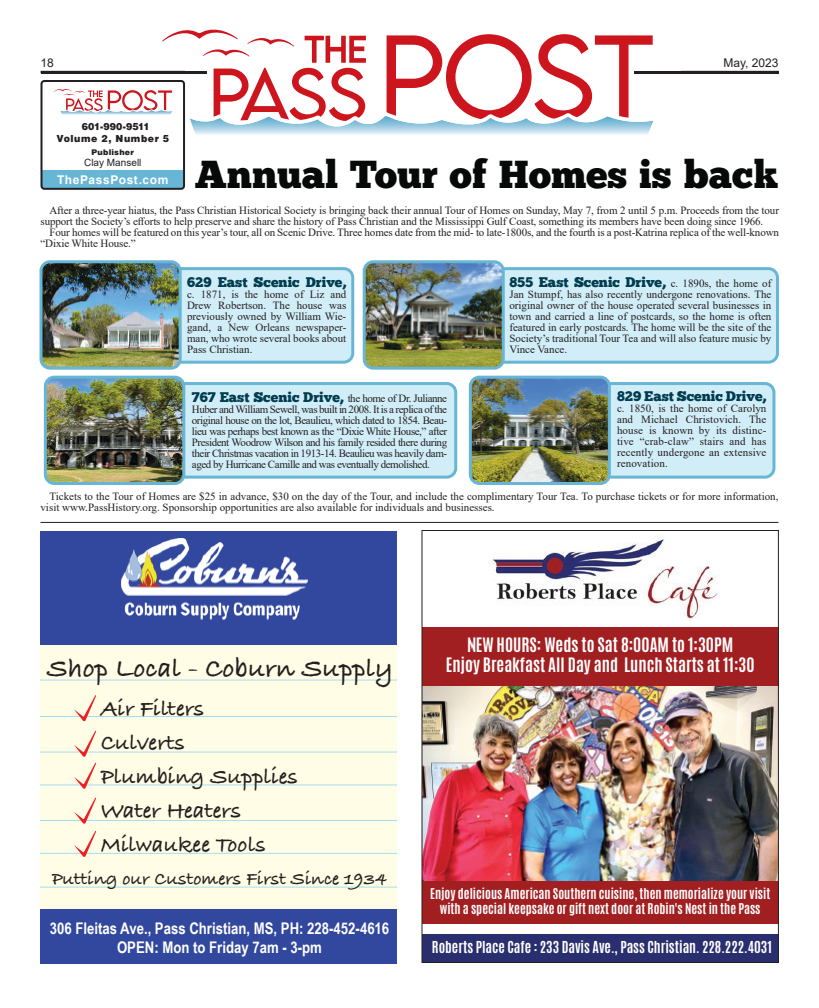
<style>
.page{position:relative;width:819px;height:1008px;background:#fff}
.page>*{position:absolute;margin:0;border:0;box-sizing:border-box;transform-origin:0 0}
.t1{font:39px "Chunk Five";color:#070909}
.t2{font:27.8px "Bradley Hand ITCTT Bold";color:#231f20}
.t3{font:23.1px/34px "Bradley Hand ITCTT Bold";color:#231f20}
.t4{font:19px "Bradley Hand ITCTT Bold";color:#231f20}
.t5{font:700 16.6px/19.9px "Antonio";color:#fff;text-align:center}
.t6{font:700 16.1px/19.3px "Arial Narrow";color:#fff;text-align:center}
.t7{font:14px "Chunk Five";color:#003d50}
.t8{font:700 13.8px "Antonio";color:#fff}
.t9{font:700 12.4px/14.9px "Antonio";color:#fff;text-align:center}
.t10{font:700 12px "Arial";letter-spacing:.05em;color:#fff}
.t11{font:12px "Arial";color:#231f20}
.t12{font:11px/11px "Times New Roman";letter-spacing:-.01em;color:#231f20;text-align:justify}
.t13{font:900 10px/12.2px "Helvetica";letter-spacing:.05em;color:#231f20;text-align:center;scale:.95 1}
.t14{font:10px "Arial";color:#231f20}
.t15{font:900 8px "Helvetica";letter-spacing:.02em;color:#231f20}
.s1{font-family:"Times New Roman";font-size:11px;color:#231f20}
.s2{font-family:"Chunk Five";font-size:14px;color:#003d50}
</style>
<div class="page">
<hr style="left:40px;top:71px;width:738px;height:1px;background:#231f20">
<hr style="left:40px;top:72px;width:738px;height:1px;background:#231f20">
<div style="left:43px;top:170px;width:139px;height:17px;background:#67b6d6"></div>
<div style="left:144px;top:269px;width:209px;height:93px;background:#d1edf7;border-radius:9px"></div>
<div style="left:142px;top:267px;width:212px;height:97px;border:3px solid #68b6d6;border-radius:9px"></div>
<div style="left:572px;top:384px;width:202px;height:93px;background:#d1edf7;border-radius:9px"></div>
<div style="left:571px;top:382px;width:204px;height:97px;border:3px solid #68b6d6;border-radius:9px"></div>
<div style="left:152px;top:384px;width:304px;height:93px;background:#d1edf7;border-radius:9px"></div>
<div style="left:151px;top:382px;width:306px;height:97px;border:3px solid #68b6d6;border-radius:9px"></div>
<div style="left:416px;top:269px;width:361px;height:93px;background:#d1edf7;border-radius:9px"></div>
<div style="left:415px;top:267px;width:364px;height:97px;border:3px solid #68b6d6;border-radius:9px"></div>
<div style="left:40px;top:80px;width:145px;height:110px;border:2px solid #231f20;border-radius:3px"></div>
<hr style="left:634px;top:71px;width:145px;height:2px;background:#231f20">
<svg style="left:54px;top:29px;width:603px;height:111px"></svg>
<hr style="left:40px;top:522px;width:738px;height:1px;background:#231f20">
<div style="left:40px;top:625px;width:357px;height:294px;background:#fffde5"></div>
<hr style="left:40px;top:680px;width:357px;height:1px;background:#a5def4">
<hr style="left:40px;top:716px;width:357px;height:1px;background:#a5def4">
<hr style="left:40px;top:752px;width:357px;height:1px;background:#a5def4">
<hr style="left:40px;top:784px;width:357px;height:1px;background:#a5def4">
<hr style="left:40px;top:853px;width:357px;height:1px;background:#a5def4">
<hr style="left:40px;top:887px;width:357px;height:1px;background:#a5def4">
<hr style="left:40px;top:820px;width:357px;height:1px;background:#a5def4">
<div style="left:40px;top:909px;width:357px;height:55px;background:#32489e"></div>
<svg style="left:74px;top:831px;width:22px;height:26px"></svg>
<svg style="left:74px;top:797px;width:22px;height:27px"></svg>
<svg style="left:74px;top:730px;width:22px;height:59px"></svg>
<svg style="left:74px;top:695px;width:22px;height:26px"></svg>
<div style="left:40px;top:532px;width:357px;height:113px;background:#32489e"></div>
<img style="left:121px;top:539px;width:187px;height:81px">
<img style="left:43px;top:264px;width:135px;height:102px">
<div style="left:39px;top:260px;width:143px;height:110px;border:3px solid #68b6d6;border-radius:9px"></div>
<img style="left:48px;top:377px;width:136px;height:104px">
<div style="left:44px;top:376px;width:141px;height:109px;border:3px solid #68b6d6;border-radius:9px"></div>
<img style="left:473px;top:380px;width:134px;height:101px">
<div style="left:469px;top:376px;width:142px;height:109px;border:3px solid #68b6d6;border-radius:9px"></div>
<img style="left:367px;top:264px;width:134px;height:102px">
<div style="left:363px;top:260px;width:142px;height:110px;border:3px solid #68b6d6;border-radius:9px"></div>
<img style="left:424px;top:685px;width:353px;height:196px">
<div style="left:422px;top:934px;width:356px;height:28px;background:#292e6e"></div>
<div style="left:422px;top:627px;width:356px;height:58px;background:#a11f21"></div>
<div style="left:422px;top:881px;width:356px;height:43px;background:#a11f21"></div>
<img style="left:488px;top:534px;width:230px;height:87px">
<div style="left:422px;top:530px;width:357px;height:433px;border:1px solid #231f20"></div>
<p class="t11" style="left:40px;top:55px;width:15px">18</p>
<p class="t11" style="left:723px;top:55px;width:57px">May, 2023</p>
<p class="t13" style="left:56px;top:121px;width:120px">601-990-9511<br>Volume 2, Number 5</p>
<p class="t15" style="left:92px;top:147px;width:44px">Publisher</p>
<p class="t14" style="left:84px;top:155px;width:59px">Clay Mansell</p>
<p class="t10" style="left:57px;top:171px;width:113px">ThePassPost.com</p>
<h1 class="t1" style="left:195px;top:151px;width:585px">Annual Tour of Homes is back</h1>
<p class="t12" style="left:41px;top:205px;width:740px;text-indent:9px">After a three-year hiatus, the Pass Christian Historical Society is bringing back their annual Tour of Homes on Sunday, May 7, from 2 until 5 p.m. Proceeds from the tour support the Society’s efforts to help preserve and share the history of Pass Christian and the Mississippi Gulf Coast, something its members have been doing since 1966.</p>
<p class="t12" style="left:41px;top:227px;width:740px;text-indent:9px">Four homes will be featured on this year’s tour, all on Scenic Drive. Three homes date from the mid- to late-1800s, and the fourth is a post-Katrina replica of the well-known “Dixie White House.”</p>
<p class="t7" style="left:187px;top:273px;width:161px">629 East Scenic Drive,</p>
<p class="t12" style="left:187px;top:288px;width:161px">c. 1871, is the home of Liz and Drew Robertson. The house was previously owned by William Wie&shy;gand, a New Orleans newspaper&shy;man, who wrote several books about Pass Christian.</p>
<p class="t7" style="left:509px;top:274px;width:264px">855 East Scenic Drive, <span class="s1">c. 1890s, the home of</span></p>
<p class="t12" style="left:509px;top:289px;width:264px">Jan Stumpf, has also recently undergone renovations. The original owner of the house operated several businesses in town and carried a line of postcards, so the home is often featured in early postcards. The home will be the site of the Society’s traditional Tour Tea and will also feature music by Vince Vance.</p>
<p class="t7" style="left:617px;top:388px;width:151px">829 East Scenic Drive,</p>
<p class="t12" style="left:617px;top:403px;width:151px">c. 1850, is the home of Carolyn and Michael Christovich. The house is known by its distinc&shy;tive “crab-claw” stairs and has recently undergone an extensive renovation.</p>
<p class="t12" style="left:192px;top:392px;width:257px"><span class="s2">767 East Scenic Drive,</span> the home of Dr. Julianne Huber and William Sewell, was built in 2008. It is a replica of the original house on the lot, Beaulieu, which dated to 1854. Beau&shy;lieu was perhaps best known as the “Dixie White House,” after President Woodrow Wilson and his family resided there during their Christmas vacation in 1913-14. Beaulieu was heavily dam&shy;aged by Hurricane Camille and was eventually demolished.</p>
<p class="t12" style="left:40px;top:490px;width:740px;text-indent:9px">Tickets to the Tour of Homes are $25 in advance, $30 on the day of the Tour, and include the complimentary Tour Tea. To purchase tickets or for more information, visit www.PassHistory.org. Sponsorship opportunities are also available for individuals and businesses.</p>
<h2 class="t2" style="left:47px;top:652px;width:348px">Shop Local - Coburn Supply</h2>
<h3 class="t3" style="left:101px;top:693px;width:199px">Air Filters<br>Culverts<br>Plumbing Supplies<br>Water Heaters<br>Milwaukee Tools</h3>
<h3 class="t4" style="left:52px;top:867px;width:336px">Putting our Customers First Since 1934</h3>
<h3 class="t6" style="left:50px;top:918px;width:341px">306 Fleitas Ave., Pass Christian, MS, PH: 228-452-4616<br>OPEN: Mon to Friday 7am - 3-pm</h3>
<h3 class="t5" style="left:446px;top:636px;width:310px">NEW HOURS: Weds to Sat 8:00AM to 1:30PM<br>Enjoy Breakfast All Day and Lunch Starts at 11:30</h3>
<p class="t9" style="left:430px;top:887px;width:342px">Enjoy delicious American Southern cuisine, then memorialize your visit with a special keepsake or gift next door at Robin's Nest in the Pass</p>
<p class="t8" style="left:432px;top:937px;width:341px">Roberts Place Cafe : 233 Davis Ave., Pass Christian. 228.222.4031</p>
</div>
